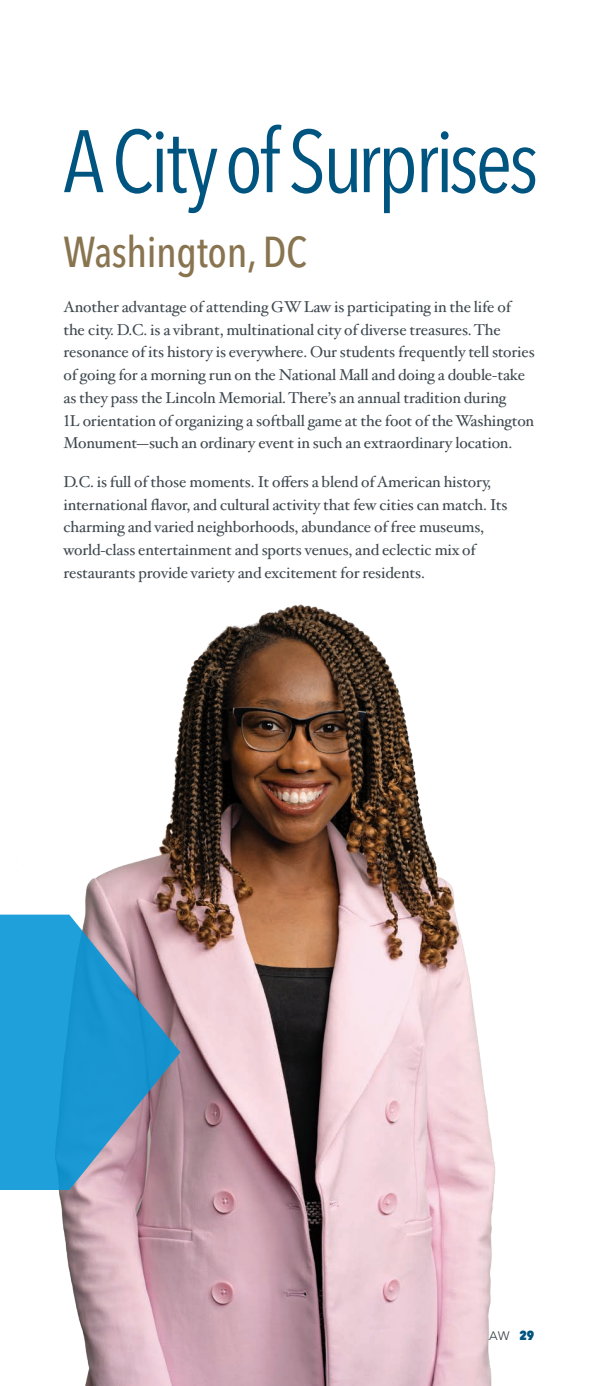
<style>
.page{position:relative;width:599px;height:1386px;background:#fff}
.page>*{position:absolute;margin:0;border:0;box-sizing:border-box;transform-origin:0 0}
.headline{font:condensed 87.5px "Avenir Next LT Pro";letter-spacing:-.04em;color:#005480}
.body_text_intro{font:500 condensed 42.88px "Avenir Next LT Pro";letter-spacing:-.01em;color:#897450}
.body_text_1{font:15.75px/22.8px "Hoefler Txt";letter-spacing:-.01em;color:#3d474e}
</style>
<div class="page">
<img style="left:13px;top:604px;width:483px;height:782px">
<svg style="left:0;top:915px;width:180px;height:275px;background:#4596c4"></svg>
<p class="headline" style="left:63px;top:109px;width:476px">A City of Surprises</p>
<p class="body_text_intro" style="left:63px;top:226px;width:245px">Washington, DC</p>
<p class="body_text_1" style="left:63px;top:294px;width:472px">Another advantage of attending GW Law is participating in the life of the city. D.C. is a vibrant, multinational city of diverse treasures. The resonance of its history is everywhere. Our students frequently tell stories of going for a morning run on the National Mall and doing a double-take as they pass the Lincoln Memorial. There’s an annual tradition during<br>1L orientation of organizing a softball game at the foot of the Washington Monument—such an ordinary event in such an extraordinary location.</p>
<p class="body_text_1" style="left:63px;top:469px;width:445px">D.C. is full of those moments. It offers a blend of American history, international flavor, and cultural activity that few cities can match. Its charming and varied neighborhoods, abundance of free museums, world-class entertainment and sports venues, and eclectic mix of restaurants provide variety and excitement for residents.</p>
</div>
